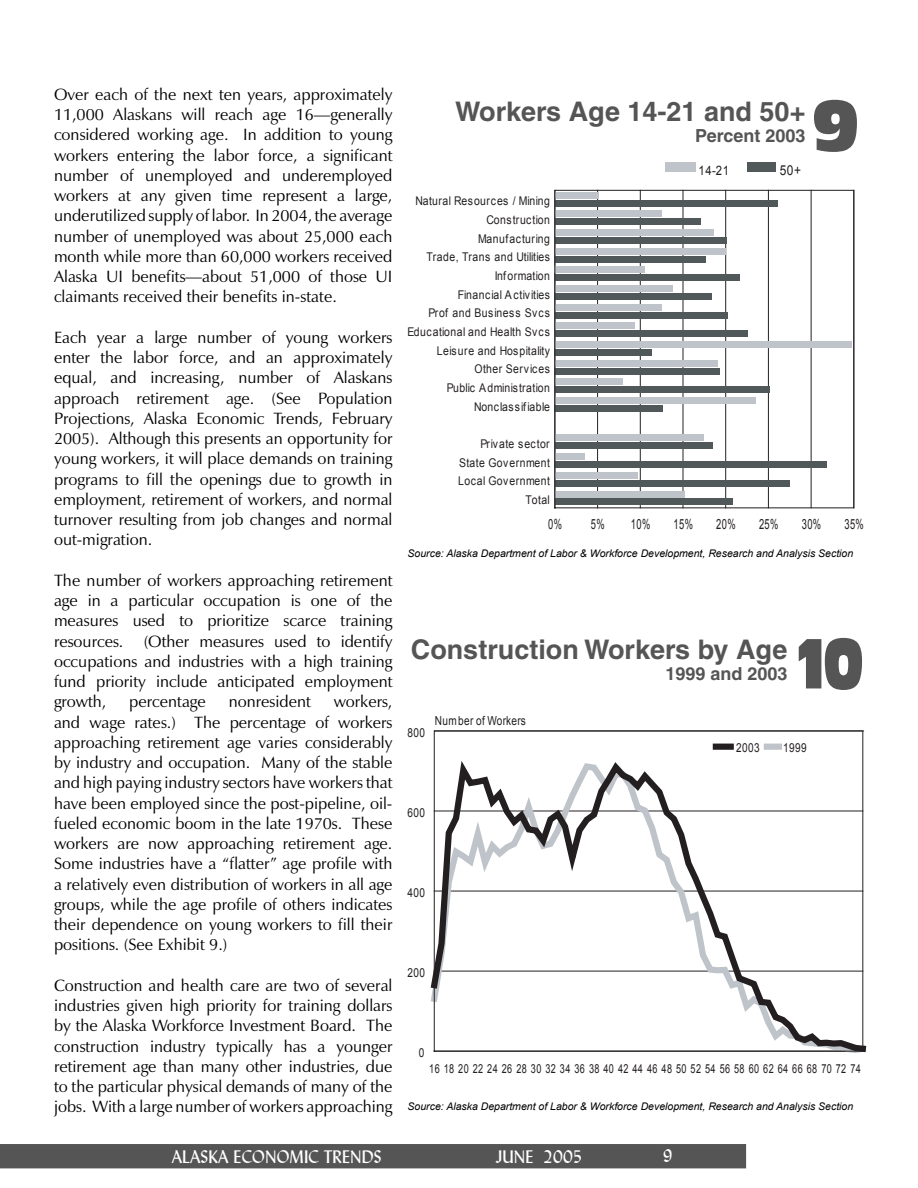
<style>
.page{position:relative;width:918px;height:1188px;background:#fff}
.page>*{position:absolute;margin:0;border:0;box-sizing:border-box;transform-origin:0 0}
.t1{font:66px "Incised 901 BT Compact";color:#555;scale:.84 1}
.t2{font:66px "Incised 901 BT Compact";color:#555}
.t3{font:700 27px "Helvetica";color:#555}
.t4{font:18px "Lydian BT";color:#fff}
.t5{font:700 18px "Helvetica";color:#555}
.t6{font:16.5px/20.2px "Zapf Humanist 601 BT";color:#000;text-align:justify}
.t7{font:14.1px "Arial";letter-spacing:.045em;color:#231f20;scale:.67 1}
.t8{font:13.65px "Arial";color:#231f20;scale:.87 1}
.t9{font:13.05px "Arial";color:#231f20;scale:.87 1}
.t10{font:12.45px "Arial";letter-spacing:.045em;color:#231f20;scale:.73 1}
.t11{font:12.45px "Arial";letter-spacing:.045em;color:#231f20;scale:.81 1}
.t12{font:12px/18.8px "Arial";letter-spacing:.045em;color:#231f20;text-align:right;scale:.87 1}
.t13{font:italic 10.5px "Arial";color:#000}
</style>
<div class="page">
<div style="left:0;top:1144px;width:746px;height:24px;background:#555"></div>
<hr style="left:597px;top:190px;width:1px;height:318px;background:#231f20">
<hr style="left:640px;top:190px;width:1px;height:318px;background:#231f20">
<hr style="left:683px;top:190px;width:1px;height:318px;background:#231f20">
<hr style="left:725px;top:190px;width:1px;height:318px;background:#231f20">
<hr style="left:768px;top:190px;width:1px;height:318px;background:#231f20">
<hr style="left:811px;top:190px;width:1px;height:318px;background:#231f20">
<hr style="left:854px;top:190px;width:1px;height:318px;background:#231f20">
<div style="left:555px;top:200px;width:222px;height:7px;background:#505859"></div>
<div style="left:555px;top:218px;width:146px;height:7px;background:#505859"></div>
<div style="left:555px;top:237px;width:171px;height:7px;background:#505859"></div>
<div style="left:555px;top:256px;width:151px;height:7px;background:#505859"></div>
<div style="left:555px;top:274px;width:185px;height:7px;background:#505859"></div>
<div style="left:555px;top:293px;width:157px;height:7px;background:#505859"></div>
<div style="left:555px;top:312px;width:173px;height:7px;background:#505859"></div>
<div style="left:555px;top:330px;width:192px;height:7px;background:#505859"></div>
<div style="left:555px;top:349px;width:97px;height:7px;background:#505859"></div>
<div style="left:555px;top:368px;width:165px;height:7px;background:#505859"></div>
<div style="left:555px;top:386px;width:214px;height:7px;background:#505859"></div>
<div style="left:555px;top:405px;width:108px;height:7px;background:#505859"></div>
<div style="left:555px;top:442px;width:158px;height:7px;background:#505859"></div>
<div style="left:555px;top:461px;width:272px;height:7px;background:#505859"></div>
<div style="left:555px;top:480px;width:234px;height:7px;background:#505859"></div>
<div style="left:555px;top:499px;width:178px;height:6px;background:#505859"></div>
<div style="left:555px;top:192px;width:43px;height:7px;background:#bfc4ca"></div>
<div style="left:555px;top:210px;width:107px;height:7px;background:#bfc4ca"></div>
<div style="left:555px;top:229px;width:158px;height:7px;background:#bfc4ca"></div>
<div style="left:555px;top:248px;width:171px;height:7px;background:#bfc4ca"></div>
<div style="left:555px;top:266px;width:90px;height:7px;background:#bfc4ca"></div>
<div style="left:555px;top:285px;width:118px;height:7px;background:#bfc4ca"></div>
<div style="left:555px;top:304px;width:107px;height:7px;background:#bfc4ca"></div>
<div style="left:555px;top:322px;width:80px;height:7px;background:#bfc4ca"></div>
<div style="left:555px;top:341px;width:297px;height:7px;background:#bfc4ca"></div>
<div style="left:555px;top:360px;width:163px;height:7px;background:#bfc4ca"></div>
<div style="left:555px;top:378px;width:67px;height:7px;background:#bfc4ca"></div>
<div style="left:555px;top:397px;width:200px;height:7px;background:#bfc4ca"></div>
<div style="left:555px;top:435px;width:149px;height:6px;background:#bfc4ca"></div>
<div style="left:555px;top:453px;width:29px;height:7px;background:#bfc4ca"></div>
<div style="left:555px;top:472px;width:82px;height:7px;background:#bfc4ca"></div>
<div style="left:555px;top:491px;width:130px;height:6px;background:#bfc4ca"></div>
<div style="left:554px;top:190px;width:300px;height:318px;border:1px solid #231f20"></div>
<div style="left:665px;top:163px;width:30px;height:9px;background:#bfc4ca"></div>
<div style="left:748px;top:163px;width:28px;height:9px;background:#505859"></div>
<svg style="left:433px;top:730px;width:431px;height:322px"></svg>
<div style="left:716px;top:744px;width:15px;height:6px;background:#231f20"></div>
<div style="left:767px;top:744px;width:12px;height:6px;background:#bfc4ca"></div>
<p class="t6" style="left:54px;top:86px;width:340px">Over each of the next ten years, approximately 11,000 Alaskans will reach age 16—generally considered working age. In addition to young workers entering the labor force, a significant number of unemployed and underemployed workers at any given time represent a large, underutilized supply of labor. In 2004, the average number of unemployed was about 25,000 each month while more than 60,000 workers received Alaska UI benefits—about 51,000 of those UI claimants received their benefits in-state.</p>
<p class="t6" style="left:54px;top:329px;width:340px">Each year a large number of young workers enter the labor force, and an approximately equal, and increasing, number of Alaskans approach retirement age. (See Population Projections, Alaska Economic Trends, February 2005). Although this presents an opportunity for young workers, it will place demands on training programs to fill the openings due to growth in employment, retirement of workers, and normal turnover resulting from job changes and normal out-migration.</p>
<p class="t6" style="left:54px;top:572px;width:340px">The number of workers approaching retirement age in a particular occupation is one of the measures used to prioritize scarce training resources. (Other measures used to identify occupations and industries with a high training fund priority include anticipated employment growth,</p>
<p class="t6" style="left:54px;top:693px;width:340px;text-indent:280px">workers, and wage rates.) The percentage of workers approaching retirement age varies considerably by industry and occupation. Many of the stable and high paying industry sectors have workers that have been employed since the post-pipeline, oil&shy;fueled economic boom in the late 1970s. These workers are now approaching retirement age.<br>Some industries have a “flatter” age profile with a relatively even distribution of workers in all age groups, while the age profile of others indicates their dependence on young workers to fill their positions. (See Exhibit 9.)</p>
<p class="t6" style="left:54px;top:977px;width:340px">Construction and health care are two of several industries given high priority for training dollars by the Alaska Workforce Investment Board. The construction industry typically has a younger retirement age than many other industries, due to the particular physical demands of many of the jobs. With a large number of workers approaching</p>
<p class="t6" style="left:129px;top:693px;width:78px">percentage</p>
<p class="t6" style="left:229px;top:693px;width:84px">nonresident</p>
<h2 class="t3" style="left:455px;top:101px;width:352px">Workers Age 14-21 and 50+</h2>
<p class="t5" style="left:695px;top:129px;width:112px">Percent 2003</p>
<p class="t9" style="left:699px;top:163px;width:37px">14-21</p>
<p class="t8" style="left:780px;top:162px;width:26px">50+</p>
<h1 class="t2" style="left:811px;top:87px;width:50px">9</h1>
<p class="t12" style="left:408px;top:192px;width:165px">Natural Resources / Mining<br>Construction<br>Manufacturing<br>Trade, Trans and Utilities<br>Information<br>Financial Activities<br>Prof and Business Svcs<br>Educational and Health Svcs<br>Leisure and Hospitality<br>Other Services<br>Public Administration<br>Nonclassifiable</p>
<p class="t12" style="left:458px;top:434px;width:107px">Private sector<br>State Government<br>Local Government<br>Total</p>
<p class="t7" style="left:548px;top:516px;width:22px">0%</p>
<p class="t7" style="left:591px;top:516px;width:22px">5%</p>
<p class="t7" style="left:631px;top:516px;width:31px">10%</p>
<p class="t7" style="left:674px;top:516px;width:31px">15%</p>
<p class="t7" style="left:716px;top:516px;width:31px">20%</p>
<p class="t7" style="left:759px;top:516px;width:31px">25%</p>
<p class="t7" style="left:802px;top:516px;width:31px">30%</p>
<p class="t7" style="left:844px;top:516px;width:31px">35%</p>
<p class="t13" style="left:408px;top:547px;width:447px">Source: Alaska Department of Labor &amp; Workforce Development, Research and Analysis Section</p>
<h2 class="t3" style="left:411px;top:639px;width:378px">Construction Workers by Age</h2>
<p class="t5" style="left:665px;top:668px;width:124px">1999 and 2003</p>
<p class="t11" style="left:408px;top:725px;width:23px">800</p>
<p class="t11" style="left:435px;top:714px;width:114px">Number of Workers</p>
<h1 class="t1" style="left:790px;top:625px;width:89px">10</h1>
<p class="t11" style="left:408px;top:805px;width:23px">600</p>
<p class="t11" style="left:408px;top:885px;width:23px">400</p>
<p class="t11" style="left:408px;top:966px;width:23px">200</p>
<p class="t11" style="left:419px;top:1046px;width:8px">0</p>
<p class="t11" style="left:736px;top:741px;width:31px">2003</p>
<p class="t11" style="left:783px;top:741px;width:31px">1999</p>
<p class="t10" style="left:429px;top:1062px;width:593px">16 18 20 22 24 26 28 30 32 34 36 38 40 42 44 46 48 50 52 54 56 58 60 62 64 66 68 70 72 74</p>
<p class="t13" style="left:408px;top:1101px;width:447px">Source: Alaska Department of Labor &amp; Workforce Development, Research and Analysis Section</p>
<p class="t4" style="left:172px;top:1146px;width:211px">ALASKA ECONOMIC TRENDS</p>
<p class="t4" style="left:496px;top:1146px;width:88px">JUNE 2005</p>
<p class="t4" style="left:663px;top:1145px;width:11px">9</p>
</div>
